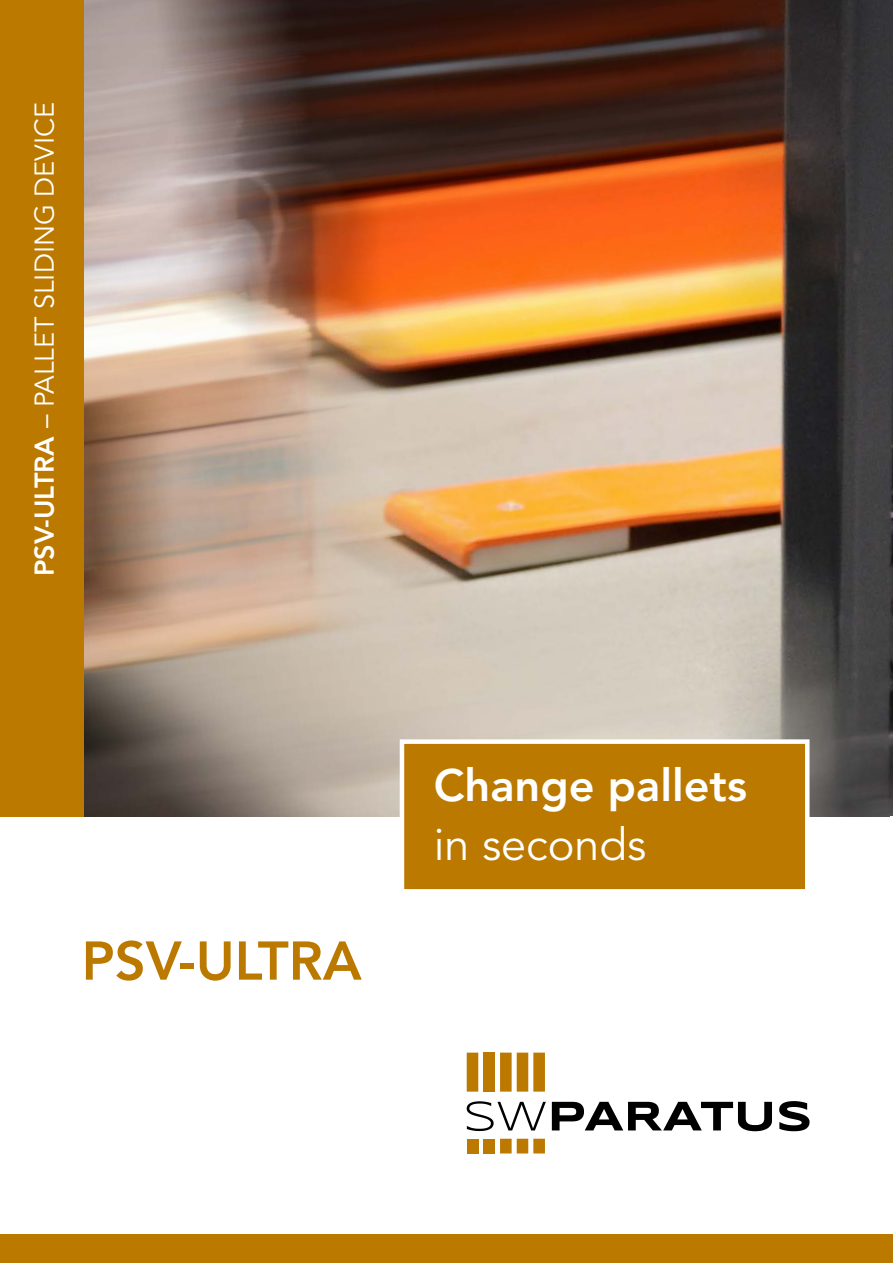
<style>
.page{position:relative;width:893px;height:1263px;background:#fff}
.page>*{position:absolute;margin:0;border:0;box-sizing:border-box;transform-origin:0 0}
.t1{font:800 54px "Avenir";color:#bb7900}
.t2{font:800 45px "Avenir";color:#fff}
.t3{font:45px "Avenir";color:#fff}
.t4{font:27px "Avenir";color:#fff}
.s1{font-weight:800}
</style>
<div class="page">
<img style="left:83px;top:0;width:810px;height:816px">
<div style="left:0;top:1235px;width:893px;height:28px;background:#bb7900"></div>
<div style="left:400px;top:739px;width:409px;height:154px;background:#bb7900;border:4px solid #fff"></div>
<svg style="left:467px;top:1101px;width:79px;height:30px"></svg>
<svg style="left:552px;top:1102px;width:220px;height:29px"></svg>
<svg style="left:779px;top:1101px;width:30px;height:30px"></svg>
<div style="left:500px;top:1052px;width:12px;height:39px;background:#bb7900"></div>
<div style="left:483px;top:1052px;width:12px;height:39px;background:#bb7900"></div>
<div style="left:467px;top:1052px;width:11px;height:39px;background:#bb7900"></div>
<div style="left:517px;top:1052px;width:11px;height:39px;background:#bb7900"></div>
<div style="left:533px;top:1052px;width:12px;height:39px;background:#bb7900"></div>
<div style="left:500px;top:1139px;width:12px;height:14px;background:#bb7900"></div>
<div style="left:483px;top:1139px;width:12px;height:14px;background:#bb7900"></div>
<div style="left:467px;top:1139px;width:11px;height:14px;background:#bb7900"></div>
<div style="left:517px;top:1139px;width:11px;height:14px;background:#bb7900"></div>
<div style="left:533px;top:1139px;width:12px;height:14px;background:#bb7900"></div>
<div style="left:0;top:0;width:83px;height:816px;background:#bb7900"></div>
<p class="t4" style="left:29px;top:576px;width:476px;rotate:-90deg"><span class="s1">PSV-Ultra</span> – PALLET SLIDING DEVICE</p>
<h1 class="t1" style="left:82px;top:929px;width:282px">PSV-Ultra</h1>
<h2 class="t2" style="left:434px;top:759px;width:315px">Change pallets</h2>
<h2 class="t3" style="left:434px;top:819px;width:214px">in seconds</h2>
</div>
